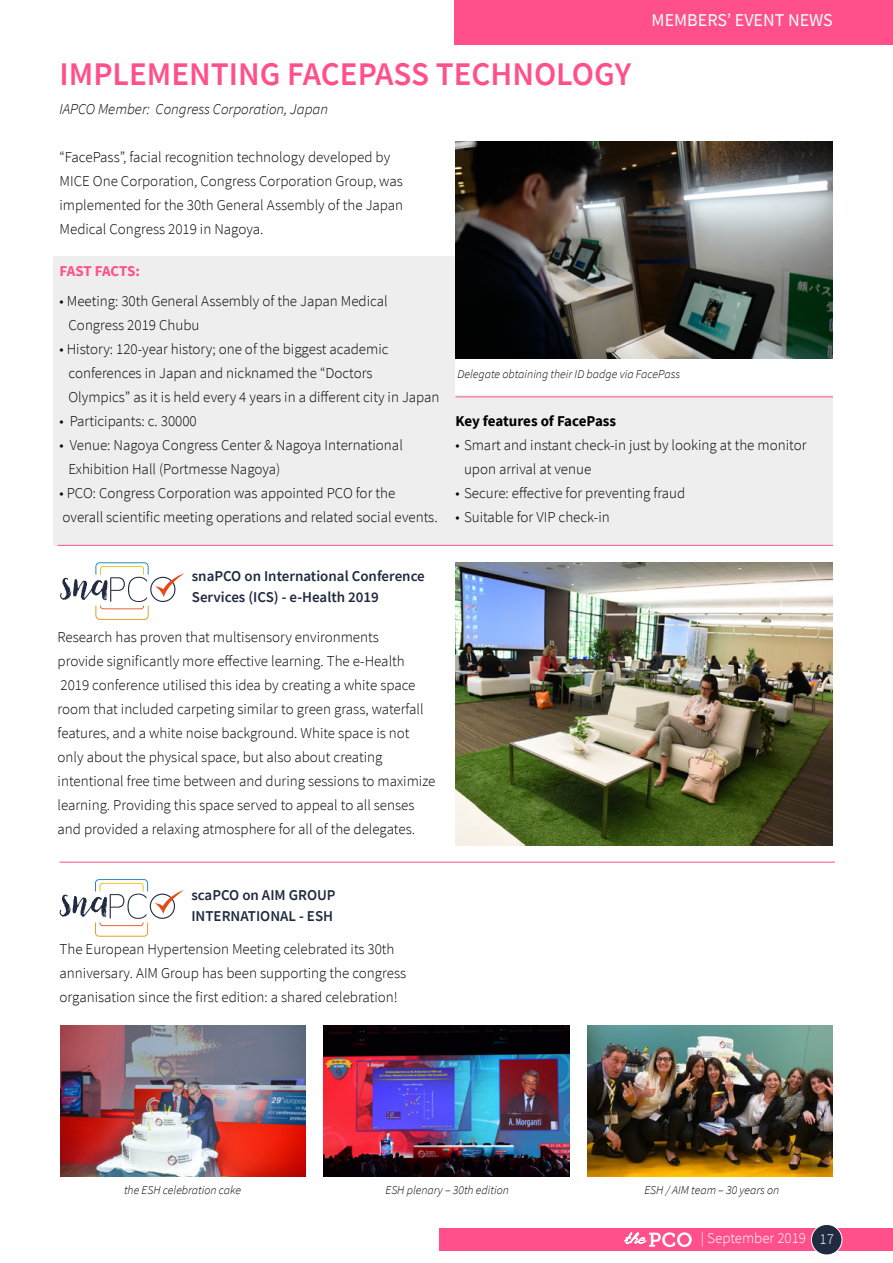
<style>
.page{position:relative;width:893px;height:1263px;background:#fff}
.page>*{position:absolute;margin:0;border:0;box-sizing:border-box;transform-origin:0 0}
.t1{font:600 33px "Source Sans Pro";color:#ff508c}
.t2{font:18px "Source Sans Pro";color:#fff}
.t3{font:300 15px/24px "Source Sans Pro";color:#000}
.t4{font:600 15px/21px "Source Sans Pro";color:#202b41}
.t5{font:italic 300 15px "Source Sans Pro";color:#000}
.t6{font:700 15px "Source Sans Pro";letter-spacing:-.005em;color:#000}
.t7{font:300 15px "Source Sans Pro";color:#fff}
.t8{font:700 15px "Source Sans Pro";letter-spacing:-.02em;color:#ff508c}
.t9{font:italic 300 12px "Source Sans Pro";color:#000}
</style>
<div class="page">
<div style="left:454px;top:0;width:439px;height:45px;background:#ff508c"></div>
<div style="left:438px;top:395px;width:395px;height:150px;background:#eee"></div>
<div style="left:53px;top:256px;width:402px;height:289px;background:#eee"></div>
<img style="left:455px;top:141px;width:378px;height:217px">
<hr style="left:455px;top:396px;width:378px;height:1px;background:#ff508c">
<hr style="left:58px;top:545px;width:775px;height:1px;background:#ff508c">
<img style="left:455px;top:563px;width:378px;height:282px">
<svg style="left:60px;top:562px;width:125px;height:58px"></svg>
<hr style="left:60px;top:862px;width:775px;height:1px;background:#ff508c">
<svg style="left:60px;top:879px;width:124px;height:57px"></svg>
<img style="left:60px;top:1026px;width:246px;height:151px">
<img style="left:324px;top:1026px;width:245px;height:151px">
<img style="left:587px;top:1026px;width:246px;height:151px">
<div style="left:440px;top:1228px;width:453px;height:23px;background:#ff508c"></div>
<div style="left:811px;top:1224px;width:31px;height:31px;background:#202b41;border-radius:50%"></div>
<div style="left:811px;top:1224px;width:31px;height:31px;border:1px solid #fff;border-radius:50%"></div>
<svg style="left:624px;top:1232px;width:68px;height:15px"></svg>
<h1 class="t1" style="left:60px;top:52px;width:573px">IMPLEMENTING FACEPASS TECHNOLOGY</h1>
<p class="t5" style="left:60px;top:100px;width:270px">IAPCO Member: Congress Corporation, Japan</p>
<p class="t2" style="left:652px;top:9px;width:183px">MEMBERS’ EVENT NEWS</p>
<p class="t3" style="left:60px;top:145px;width:345px">“FacePass”, facial recognition technology developed by MICE One Corporation, Congress Corporation Group, was implemented for the 30th General Assembly of the Japan Medical Congress 2019 in Nagoya.</p>
<p class="t8" style="left:60px;top:261px;width:82px">FAST FACTS:</p>
<p class="t3" style="left:69px;top:289px;width:321px;text-indent:-9px">• Meeting: 30th General Assembly of the Japan Medical<br>Congress 2019 Chubu</p>
<p class="t3" style="left:69px;top:337px;width:373px;text-indent:-9px">• History: 120-year history; one of the biggest academic conferences in Japan and nicknamed the “Doctors<br>Olympics” as it is held every 4 years in a different city in Japan</p>
<p class="t3" style="left:60px;top:409px;width:139px">• Participants: c. 30000</p>
<p class="t3" style="left:69px;top:433px;width:336px;text-indent:-9px">• Venue: Nagoya Congress Center &amp; Nagoya International<br>Exhibition Hall (Portmesse Nagoya)</p>
<p class="t3" style="left:60px;top:481px;width:380px">• PCO: Congress Corporation was appointed PCO for the overall scientific meeting operations and related social events.</p>
<p class="t9" style="left:457px;top:367px;width:224px">Delegate obtaining their ID badge via FacePass</p>
<p class="t6" style="left:455px;top:411px;width:162px">Key features of FacePass</p>
<p class="t3" style="left:464px;top:433px;width:344px;text-indent:-9px">• Smart and instant check-in just by looking at the monitor upon arrival at venue</p>
<p class="t3" style="left:455px;top:481px;width:231px">• Secure: effective for preventing fraud</p>
<p class="t3" style="left:455px;top:505px;width:156px">• Suitable for VIP check-in</p>
<p class="t4" style="left:192px;top:566px;width:235px">snaPCO on International Conference<br>Services (ICS) - e-Health 2019</p>
<p class="t3" style="left:58px;top:625px;width:379px">Research has proven that multisensory environments<br>provide significantly more effective learning. The e-Health 2019 conference utilised this idea by creating a white space room that included carpeting similar to green grass, waterfall features, and a white noise background. White space is not only about the physical space, but also about creating intentional free time between and during sessions to maximize learning. Providing this space served to appeal to all senses and provided a relaxing atmosphere for all of the delegates.</p>
<p class="t4" style="left:191px;top:884px;width:146px">scaPCO on AIM GROUP<br>INTERNATIONAL - ESH</p>
<p class="t3" style="left:60px;top:937px;width:348px">The European Hypertension Meeting celebrated its 30th anniversary. AIM Group has been supporting the congress organisation since the first edition: a shared celebration!</p>
<p class="t9" style="left:124px;top:1183px;width:119px">the ESH celebration cake</p>
<p class="t9" style="left:385px;top:1183px;width:125px">ESH plenary – 30th edition</p>
<p class="t9" style="left:644px;top:1183px;width:136px">ESH / AIM team – 30 years on</p>
<p class="t7" style="left:701px;top:1229px;width:134px">| September 2019 17</p>
</div>
